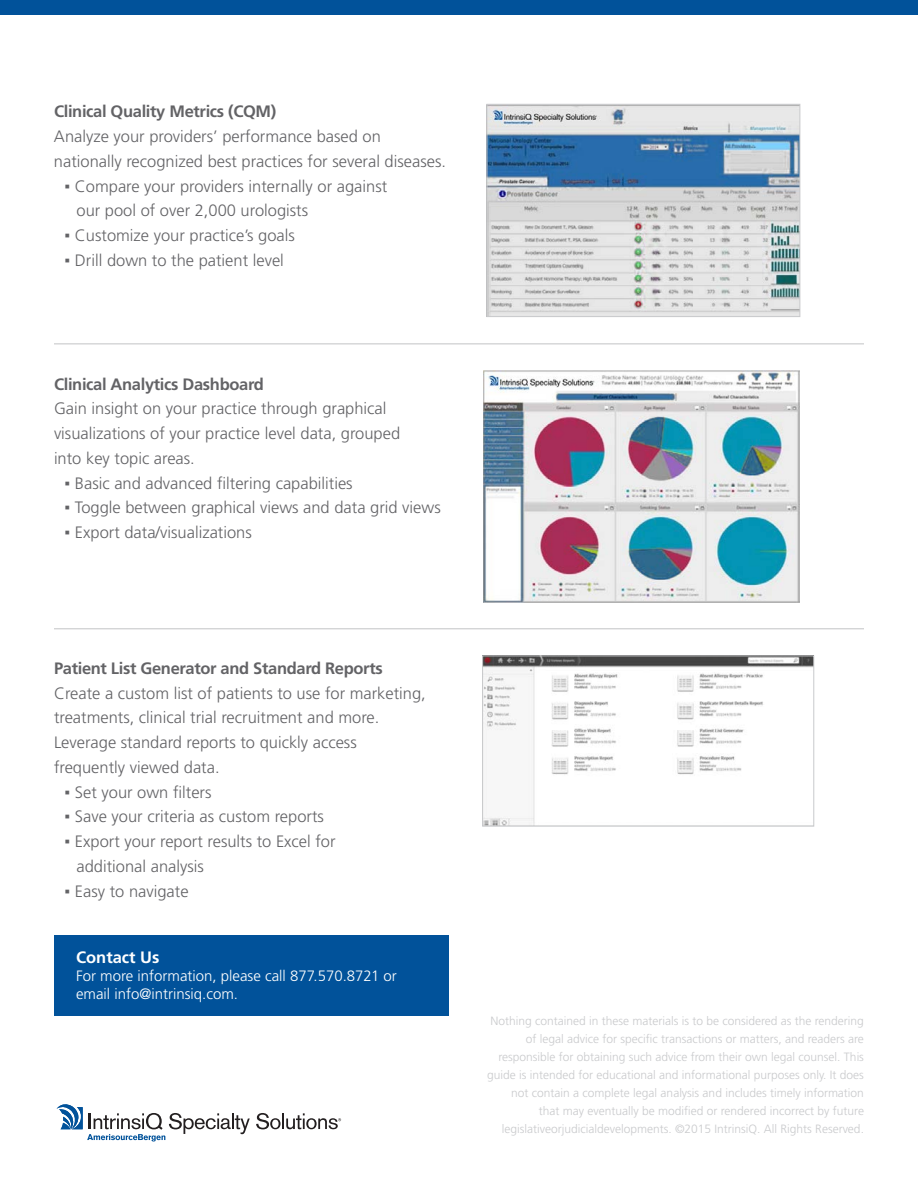
<style>
.page{position:relative;width:918px;height:1188px;background:#fff}
.page>*{position:absolute;margin:0;border:0;box-sizing:border-box;transform-origin:0 0}
.t1{font:300 16.5px/24.8px "Frutiger LT Std";color:#636366}
.t2{font:700 16.5px "Frutiger";color:#fff}
.t3{font:300 15px/18px "Frutiger";color:#fff}
.t4{font:300 12px/18px "Frutiger LT Std";color:#c9cacc;text-align:right}
.s1{font-weight:700}
.s2{font-family:"Arial";font-weight:900}
</style>
<div class="page">
<div style="left:0;top:0;width:918px;height:15px;background:#01529a"></div>
<svg style="left:57px;top:1104px;width:193px;height:38px"></svg>
<svg style="left:256px;top:1113px;width:85px;height:16px"></svg>
<img style="left:483px;top:371px;width:317px;height:231px">
<img style="left:484px;top:658px;width:328px;height:167px">
<div style="left:482px;top:656px;width:332px;height:171px;border:1px solid #c9cacc"></div>
<img style="left:489px;top:106px;width:309px;height:209px">
<div style="left:487px;top:104px;width:313px;height:213px;border:1px solid #c9cacc"></div>
<hr style="left:54px;top:343px;width:810px;height:1px;background:#c9cacc">
<hr style="left:54px;top:628px;width:810px;height:1px;background:#c9cacc">
<div style="left:54px;top:936px;width:395px;height:80px;background:#01529a"></div>
<p class="t1" style="left:54px;top:100px;width:394px"><span class="s1">Clinical Quality Metrics (CQM)<br></span>Analyze your providers’ performance based on nationally recognized best practices for several diseases.</p>
<p class="t1" style="left:77px;top:174px;width:312px;text-indent:-12px"><span class="s2">▪</span> Compare your providers internally or against our pool of over 2,000 urologists</p>
<p class="t1" style="left:64px;top:223px;width:232px"><span class="s2">▪</span> Customize your practice’s goals</p>
<p class="t1" style="left:64px;top:248px;width:221px"><span class="s2">▪</span> Drill down to the patient level</p>
<p class="t1" style="left:54px;top:372px;width:348px"><span class="s1">Clinical Analytics Dashboard<br></span>Gain insight on your practice through graphical visualizations of your practice level data, grouped into key topic areas.</p>
<p class="t1" style="left:64px;top:471px;width:290px"><span class="s2">▪</span> Basic and advanced filtering capabilities</p>
<p class="t1" style="left:64px;top:496px;width:378px"><span class="s2">▪</span> Toggle between graphical views and data grid views</p>
<p class="t1" style="left:64px;top:520px;width:189px"><span class="s2">▪</span> Export data/visualizations</p>
<p class="t1" style="left:54px;top:656px;width:373px"><span class="s1">Patient List Generator and Standard Reports<br></span>Create a custom list of patients to use for marketing, treatments, clinical trial recruitment and more.</p>
<p class="t1" style="left:54px;top:730px;width:304px">Leverage standard reports to quickly access</p>
<p class="t1" style="left:54px;top:755px;width:167px">frequently viewed data.</p>
<p class="t1" style="left:64px;top:780px;width:149px"><span class="s2">▪</span> Set your own filters</p>
<p class="t1" style="left:64px;top:805px;width:261px"><span class="s2">▪</span> Save your criteria as custom reports</p>
<p class="t1" style="left:77px;top:829px;width:261px;text-indent:-12px"><span class="s2">▪</span> Export your report results to Excel for additional analysis</p>
<p class="t1" style="left:64px;top:879px;width:126px"><span class="s2">▪</span> Easy to navigate</p>
<p class="t2" style="left:76px;top:948px;width:85px">Contact Us</p>
<p class="t3" style="left:76px;top:967px;width:322px">For more information, please call 877.570.8721 or email info@intrinsiq.com.</p>
<p class="t4" style="left:487px;top:1012px;width:378px">Nothing contained in these materials is to be considered as the rendering of legal advice for specific transactions or matters, and readers are responsible for obtaining such advice from their own legal counsel. This guide is intended for educational and informational purposes only. It does not contain a complete legal analysis and includes timely information<br>that may eventually be modified or rendered incorrect by future legislativeorjudicialdevelopments. ©2015 IntrinsiQ. All Rights Reserved.</p>
</div>
